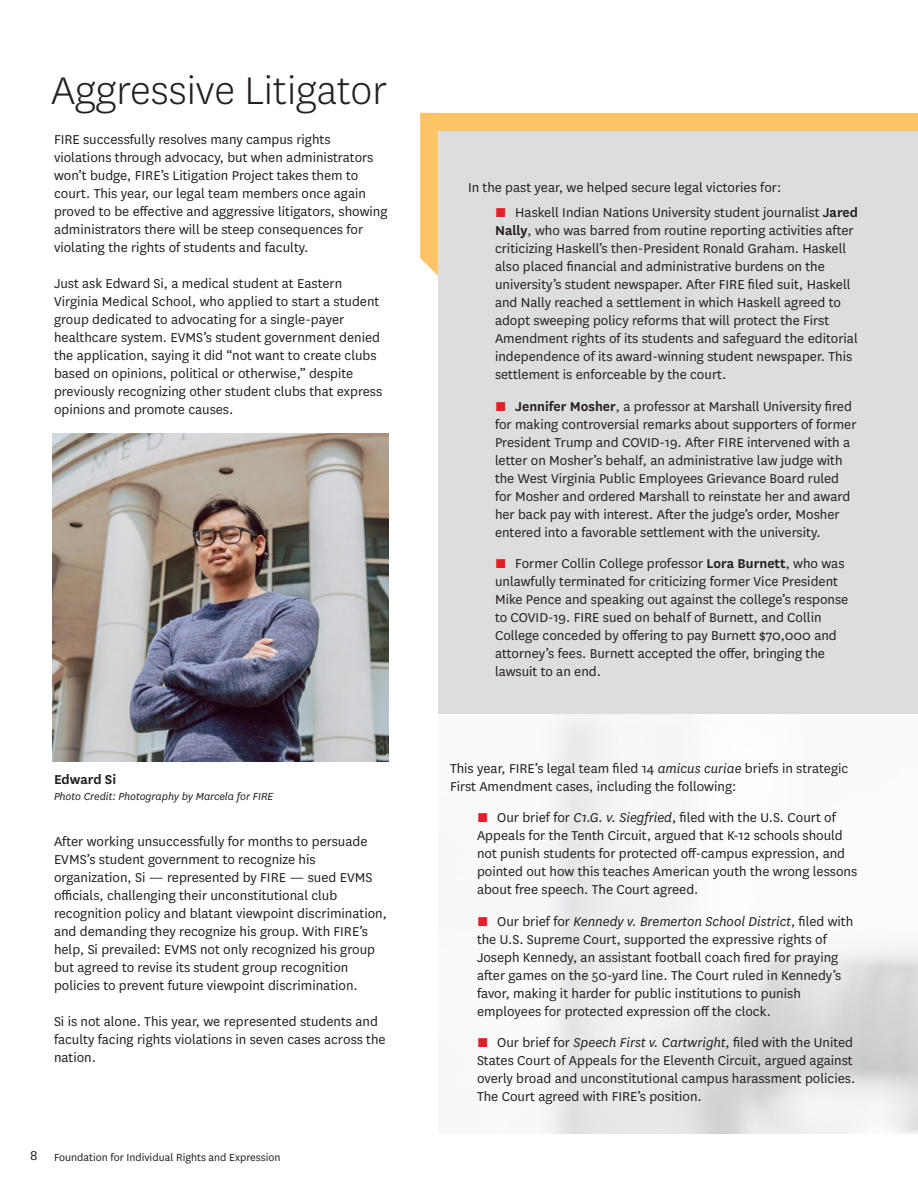
<style>
.page{position:relative;width:918px;height:1188px;background:#fff}
.page>*{position:absolute;margin:0;border:0;box-sizing:border-box;transform-origin:0 0}
.t1{font:300 45px "National";color:#231f20}
.t2{font:15px/18px "National";color:#231f20}
.t3{font:600 15px "National";color:#231f20}
.t4{font:12px "National";color:#231f20}
.t5{font:italic 12px "National";color:#231f20}
.s1{font-size:15px}
.s2{color:#e31f27}
.s3{font-weight:500}
.s4{font-weight:600}
.s5{font-style:italic}
</style>
<div class="page">
<div style="left:438px;top:130px;width:480px;height:584px;background:#dcddde"></div>
<img style="left:52px;top:433px;width:337px;height:328px">
<div style="left:428px;top:113px;width:490px;height:17px;background:#fec465"></div>
<svg style="left:420px;top:113px;width:18px;height:163px;background:#fec86f"></svg>
<h1 class="t1" style="left:51px;top:62px;width:338px">Aggressive Litigator</h1>
<p class="t2" style="left:54px;top:130px;width:335px">FIRE successfully resolves many campus rights violations through advocacy, but when administrators won’t budge, FIRE’s Litigation Project takes them to court. This year, our legal team members once again proved to be effective and aggressive litigators, showing administrators there will be steep consequences for violating the rights of students and faculty.</p>
<p class="t2" style="left:54px;top:274px;width:330px">Just ask Edward Si, a medical student at Eastern Virginia Medical School, who applied to start a student group dedicated to advocating for a single-payer healthcare system. EVMS’s student government denied the application, saying it did “not want to create clubs based on opinions, political or otherwise,” despite previously recognizing other student clubs that express opinions and promote causes.</p>
<p class="t3" style="left:54px;top:769px;width:64px">Edward Si</p>
<p class="t5" style="left:54px;top:789px;width:221px">Photo Credit: Photography by Marcela for FIRE</p>
<p class="t2" style="left:54px;top:832px;width:334px">After working unsuccessfully for months to persuade EVMS’s student government to recognize his organization, Si — represented by FIRE — sued EVMS officials, challenging their unconstitutional club recognition policy and blatant viewpoint discrimination, and demanding they recognize his group. With FIRE’s help, Si prevailed: EVMS not only recognized his group but agreed to revise its student group recognition policies to prevent future viewpoint discrimination.</p>
<p class="t2" style="left:54px;top:1012px;width:333px">Si is not alone. This year, we represented students and faculty facing rights violations in seven cases across the nation.</p>
<p class="t4" style="left:30px;top:1149px;width:252px"><span class="s1">8</span> Foundation for Individual Rights and Expression</p>
<p class="t2" style="left:468px;top:178px;width:315px">In the past year, we helped secure legal victories for:</p>
<p class="t2" style="left:495px;top:203px;width:365px"><span class="s2">■</span> Haskell Indian Nations University student journalist <span class="s3">J</span><span class="s4">ared Nally</span>, who was barred from routine reporting activities after criticizing Haskell’s then-President Ronald Graham. Haskell also placed financial and administrative burdens on the university’s student newspaper. After FIRE filed suit, Haskell and Nally reached a settlement in which Haskell agreed to adopt sweeping policy reforms that will protect the First Amendment rights of its students and safeguard the editorial independence of its award-winning student newspaper. This settlement is enforceable by the court.</p>
<p class="t2" style="left:495px;top:396px;width:363px"><span class="s2">■</span> <span class="s4">Jennifer Mosher</span>, a professor at Marshall University fired for making controversial remarks about supporters of former President Trump and COVID-19. After FIRE intervened with a letter on Mosher’s behalf, an administrative law judge with the West Virginia Public Employees Grievance Board ruled for Mosher and ordered Marshall to reinstate her and award her back pay with interest. After the judge’s order, Mosher entered into a favorable settlement with the university.</p>
<p class="t2" style="left:495px;top:554px;width:355px"><span class="s2">■</span> Former Collin College professor <span class="s4">Lora Burnett</span>, who was unlawfully terminated for criticizing former Vice President Mike Pence and speaking out against the college’s response to COVID-19. FIRE sued on behalf of Burnett, and Collin College conceded by offering to pay Burnett $70,000 and attorney’s fees. Burnett accepted the offer, bringing the lawsuit to an end.</p>
<p class="t2" style="left:450px;top:758px;width:400px">This year, FIRE’s legal team filed 14 <span class="s5">amicus curiae</span> briefs in strategic<br>First Amendment cases, including the following:</p>
<p class="t2" style="left:477px;top:808px;width:382px"><span class="s2">■</span> Our brief for <span class="s5">C1.G. v. Siegfried</span>, filed with the U.S. Court of Appeals for the Tenth Circuit, argued that K-12 schools should not punish students for protected off-campus expression, and pointed out how this teaches American youth the wrong lessons about free speech. The Court agreed.</p>
<p class="t2" style="left:477px;top:911px;width:378px"><span class="s2">■</span> Our brief for <span class="s5">Kennedy v. Bremerton School District</span>, filed with the U.S. Supreme Court, supported the expressive rights of Joseph Kennedy, an assistant football coach fired for praying after games on the 50-yard line. The Court ruled in Kennedy’s favor, making it harder for public institutions to punish employees for protected expression off the clock.</p>
<p class="t2" style="left:477px;top:1033px;width:380px"><span class="s2">■</span> Our brief for <span class="s5">Speech First v. Cartwright</span>, filed with the United States Court of Appeals for the Eleventh Circuit, argued against overly broad and unconstitutional campus harassment policies.<br>The Court agreed with FIRE’s position.</p>
</div>
